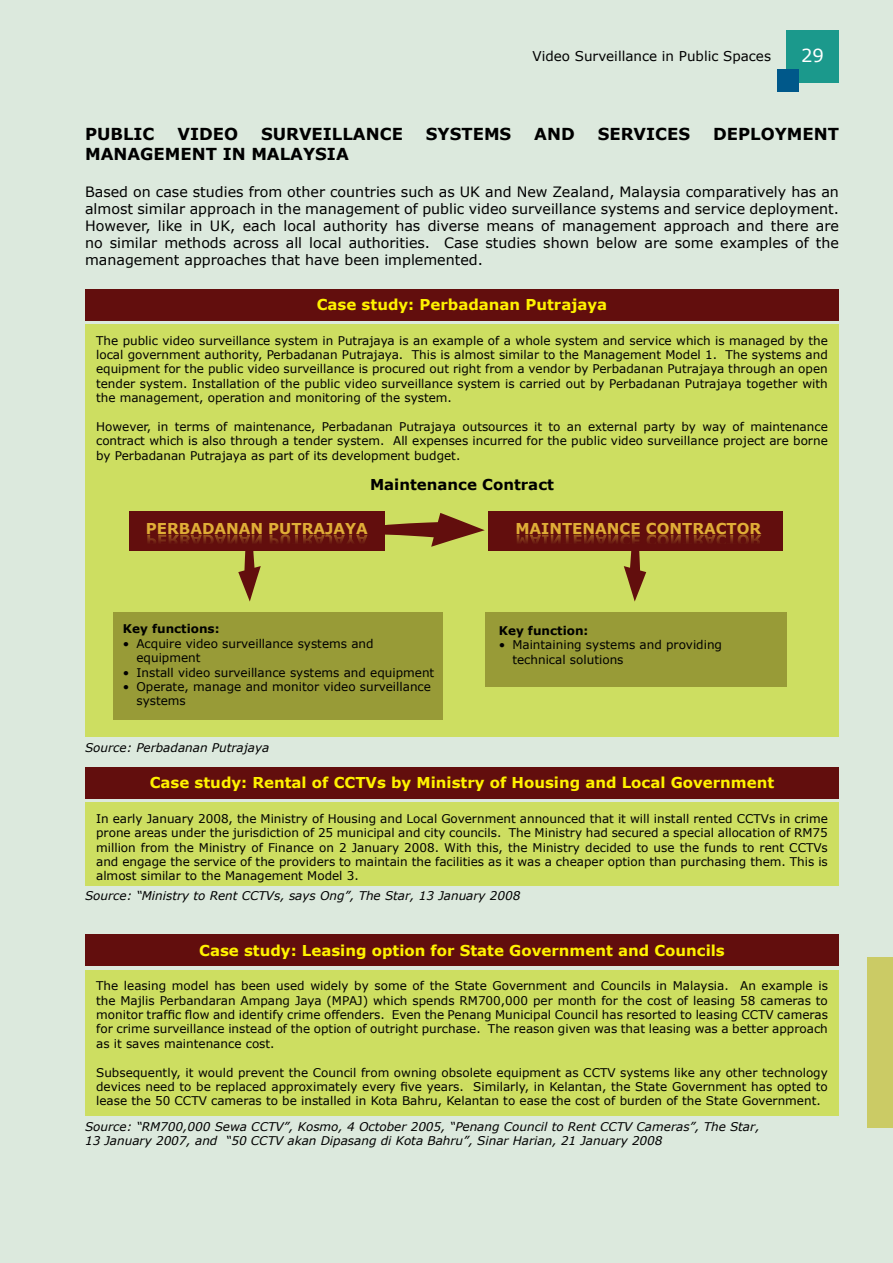
<style>
.page{position:relative;width:893px;height:1263px;background:#dce9dd}
.page>*{position:absolute;margin:0;border:0;box-sizing:border-box;transform-origin:0 0}
.t1{font:18px "Verdana";color:#fff}
.t2{font:700 16.5px "Verdana";color:#000}
.t3{font:700 15px "Verdana";color:#fff200}
.t4{font:700 15px "Verdana";color:#e0ae37}
.t5{font:700 15px "Verdana";color:#000}
.t6{font:14.25px/17.1px "Verdana";color:#000;text-align:justify}
.t7{font:13.5px "Verdana";color:#000}
.t8{font:12px/14.4px "Verdana";color:#000;text-align:justify}
.t9{font:italic 12px/14.4px "Verdana";color:#000}
.t10{font:700 12px "Verdana";color:#000}
</style>
<div class="page">
<div style="left:786px;top:30px;width:53px;height:53px;background:#1b998c"></div>
<div style="left:867px;top:957px;width:26px;height:171px;background:#cbcb65"></div>
<div style="left:777px;top:69px;width:21px;height:23px;background:#00588a"></div>
<div style="left:85px;top:803px;width:754px;height:83px;background:#cdde61"></div>
<div style="left:85px;top:970px;width:754px;height:146px;background:#cdde61"></div>
<div style="left:85px;top:325px;width:754px;height:412px;background:#cdde61"></div>
<div style="left:85px;top:767px;width:754px;height:31px;background:#620e0d"></div>
<div style="left:85px;top:934px;width:754px;height:32px;background:#620e0d"></div>
<div style="left:85px;top:289px;width:754px;height:31px;background:#620e0d"></div>
<div style="left:129px;top:511px;width:255px;height:40px;background:#620e0d"></div>
<div style="left:489px;top:511px;width:294px;height:40px;background:#620e0d"></div>
<svg style="left:238px;top:551px;width:23px;height:50px"></svg>
<svg style="left:624px;top:551px;width:22px;height:50px"></svg>
<svg style="left:384px;top:513px;width:101px;height:34px"></svg>
<div style="left:113px;top:612px;width:329px;height:108px;background:#989b37"></div>
<div style="left:486px;top:612px;width:301px;height:75px;background:#989b37"></div>
<p class="t7" style="left:532px;top:48px;width:240px">Video Surveillance in Public Spaces</p>
<h1 class="t1" style="left:801px;top:44px;width:24px">29</h1>
<h2 class="t2" style="left:85px;top:124px;width:71px">PUBLIC</h2>
<h2 class="t2" style="left:177px;top:124px;width:62px">VIDEO</h2>
<h2 class="t2" style="left:261px;top:124px;width:143px">SURVEILLANCE</h2>
<h2 class="t2" style="left:426px;top:124px;width:87px">SYSTEMS</h2>
<h2 class="t2" style="left:534px;top:124px;width:42px">AND</h2>
<h2 class="t2" style="left:598px;top:124px;width:94px">SERVICES</h2>
<h2 class="t2" style="left:713px;top:124px;width:127px">DEPLOYMENT</h2>
<h2 class="t2" style="left:85px;top:143px;width:265px">MANAGEMENT IN MALAYSIA</h2>
<p class="t6" style="left:85px;top:183px;width:755px">Based on case studies from other countries such as UK and New Zealand, Malaysia comparatively has an almost similar approach in the management of public video surveillance systems and service deployment.<br>However, like in UK, each local authority has diverse means of management approach and there are no similar methods across all local authorities. Case studies shown below are some examples of the management approaches that have been implemented.</p>
<p class="t3" style="left:317px;top:295px;width:292px">Case study: Perbadanan Putrajaya</p>
<p class="t8" style="left:96px;top:333px;width:733px">The public video surveillance system in Putrajaya is an example of a whole system and service which is managed by the local government authority, Perbadanan Putrajaya. This is almost similar to the Management Model 1. The systems and equipment for the public video surveillance is procured out right from a vendor by Perbadanan Putrajaya through an open tender system. Installation of the public video surveillance system is carried out by Perbadanan Putrajaya together with the management, operation and monitoring of the system.</p>
<p class="t8" style="left:96px;top:419px;width:733px">However, in terms of maintenance, Perbadanan Putrajaya outsources it to an external party by way of maintenance contract which is also through a tender system. All expenses incurred for the public video surveillance project are borne by Perbadanan Putrajaya as part of its development budget.</p>
<p class="t5" style="left:370px;top:475px;width:185px">Maintenance Contract</p>
<p class="t4" style="left:146px;top:519px;width:223px">PERBADANAN PUTRAJAYA</p>
<p class="t10" style="left:123px;top:621px;width:98px">Key functions:</p>
<p class="t8" style="left:136px;top:636px;width:239px;text-indent:-14px">• Acquire video surveillance systems and equipment</p>
<p class="t8" style="left:123px;top:665px;width:313px">• Install video surveillance systems and equipment</p>
<p class="t8" style="left:136px;top:679px;width:296px;text-indent:-14px">• Operate, manage and monitor video surveillance systems</p>
<p class="t9" style="left:85px;top:740px;width:186px">Source: Perbadanan Putrajaya</p>
<p class="t4" style="left:515px;top:519px;width:247px">MAINTENANCE CONTRACTOR</p>
<p class="t10" style="left:499px;top:623px;width:91px">Key function:</p>
<p class="t8" style="left:512px;top:637px;width:211px;text-indent:-13px">• Maintaining systems and providing technical solutions</p>
<p class="t3" style="left:150px;top:773px;width:626px">Case study: Rental of CCTVs by Ministry of Housing and Local Government</p>
<p class="t8" style="left:96px;top:811px;width:733px">In early January 2008, the Ministry of Housing and Local Government announced that it will install rented CCTVs in crime prone areas under the jurisdiction of 25 municipal and city councils. The Ministry had secured a special allocation of RM75 million from the Ministry of Finance on 2 January 2008. With this, the Ministry decided to use the funds to rent CCTVs and engage the service of the providers to maintain the facilities as it was a cheaper option than purchasing them. This is almost similar to the Management Model 3.</p>
<p class="t9" style="left:85px;top:888px;width:437px">Source: “Ministry to Rent CCTVs, says Ong”, The Star, 13 January 2008</p>
<p class="t3" style="left:199px;top:941px;width:527px">Case study: Leasing option for State Government and Councils</p>
<p class="t8" style="left:96px;top:978px;width:733px">The leasing model has been used widely by some of the State Government and Councils in Malaysia. An example is the Majlis Perbandaran Ampang Jaya (MPAJ) which spends RM700,000 per month for the cost of leasing 58 cameras to monitor traffic flow and identify crime offenders. Even the Penang Municipal Council has resorted to leasing CCTV cameras for crime surveillance instead of the option of outright purchase. The reason given was that leasing was a better approach as it saves maintenance cost.</p>
<p class="t8" style="left:96px;top:1065px;width:733px">Subsequently, it would prevent the Council from owning obsolete equipment as CCTV systems like any other technology devices need to be replaced approximately every five years. Similarly, in Kelantan, the State Government has opted to lease the 50 CCTV cameras to be installed in Kota Bahru, Kelantan to ease the cost of burden of the State Government.</p>
<p class="t9" style="left:85px;top:1119px;width:676px">Source: “RM700,000 Sewa CCTV”, Kosmo, 4 October 2005, “Penang Council to Rent CCTV Cameras”, The Star,<br>13 January 2007, and “50 CCTV akan Dipasang di Kota Bahru”, Sinar Harian, 21 January 2008</p>
</div>
